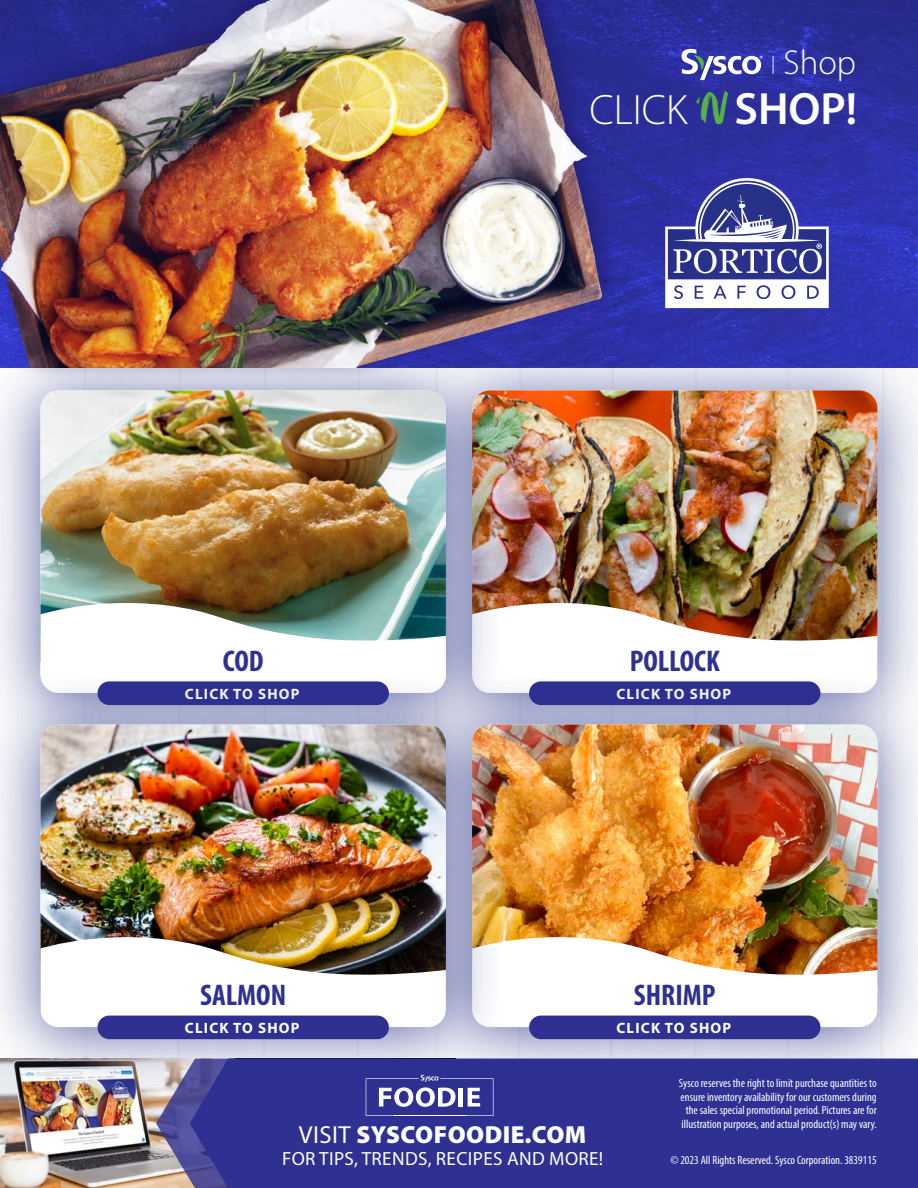
<style>
.page{position:relative;width:918px;height:1188px;background:#fff}
.page>*{position:absolute;margin:0;border:0;box-sizing:border-box;transform-origin:0 0}
.t1{font:300 42.6px "Myriad Pro";color:#fff}
.t2{font:300 34.65px "Myriad Pro";color:#fff}
.t3{font:700 condensed 30px "Myriad Pro";color:#2e3092}
.t4{font:900 24.75px "Myriad Pro";letter-spacing:.02em;color:#fff}
.t5{font:19.2px "Myriad Pro";letter-spacing:.02em;color:#fff}
.t6{font:700 15px "Myriad Pro";letter-spacing:.08em;color:#fff}
.t7{font:condensed 12px/13.5px "Myriad Pro";color:#fff;text-align:center}
.t8{font:7.5px "Myriad Pro";color:#fff}
.s1{font-family:"Zooja Pro";font-weight:400;font-size:48.3px;color:#56b146}
.s2{font-weight:600;font-size:45.45px}
.s3{font-weight:400}
</style>
<div class="page">
<img style="left:695px;top:0;width:223px;height:337px">
<svg style="left:773px;top:56px;width:1px;height:18px"></svg>
<svg style="left:695px;top:49px;width:68px;height:31px"></svg>
<img style="left:0;top:1094px;width:156px;height:94px">
<svg style="left:156px;top:1094px;width:34px;height:94px;background:#8b81a0"></svg>
<div style="left:190px;top:1094px;width:728px;height:94px;background:#2e3092"></div>
<svg style="left:366px;top:1094px;width:127px;height:22px"></svg>
<svg style="left:695px;top:138px;width:180px;height:199px;background:#2e32aa"></svg>
<svg style="left:695px;top:178px;width:134px;height:130px"></svg>
<div style="left:411px;top:337px;width:507px;height:423px;background:#263286;opacity:.75"></div>
<img style="left:506px;top:390px;width:372px;height:201px">
<img style="left:506px;top:591px;width:372px;height:80px">
<div style="left:411px;top:671px;width:507px;height:423px;background:#263286;opacity:.75"></div>
<img style="left:506px;top:725px;width:372px;height:201px">
<img style="left:506px;top:926px;width:372px;height:101px">
<div style="left:529px;top:1016px;width:291px;height:23px;background:#2e3092;border-radius:12px"></div>
<div style="left:0;top:337px;width:506px;height:423px;background:#263286;opacity:.75"></div>
<img style="left:41px;top:390px;width:405px;height:201px">
<svg style="left:41px;top:591px;width:405px;height:80px"></svg>
<div style="left:0;top:671px;width:506px;height:423px;background:#263286;opacity:.75"></div>
<img style="left:40px;top:725px;width:406px;height:300px">
<img style="left:41px;top:926px;width:405px;height:101px">
<div style="left:98px;top:1016px;width:291px;height:23px;background:#2e3092;border-radius:12px"></div>
<div style="left:0;top:0;width:627px;height:381px;background:#1f1a6b;opacity:.75"></div>
<img style="left:0;top:0;width:695px;height:367px">
<h2 class="t2" style="left:784px;top:43px;width:74px">Shop</h2>
<h3 class="t3" style="left:223px;top:643px;width:42px">COD</h3>
<p class="t6" style="left:185px;top:684px;width:116px">CLICK TO SHOP</p>
<h3 class="t3" style="left:200px;top:977px;width:87px">SALMON</h3>
<p class="t6" style="left:185px;top:1018px;width:116px">CLICK TO SHOP</p>
<h1 class="t1" style="left:590px;top:84px;width:269px">CLICK <span class="s1">‘N</span> <span class="s2">SHOP!</span></h1>
<h3 class="t3" style="left:630px;top:643px;width:92px">POLLOCK</h3>
<p class="t6" style="left:616px;top:684px;width:116px">CLICK TO SHOP</p>
<h3 class="t3" style="left:634px;top:977px;width:83px">SHRIMP</h3>
<p class="t6" style="left:616px;top:1018px;width:116px">CLICK TO SHOP</p>
<h3 class="t4" style="left:299px;top:1118px;width:289px"><span class="s3">VISIT</span> SYSCOFOODIE.COM</h3>
<h3 class="t5" style="left:282px;top:1147px;width:323px">FOR TIPS, TRENDS, RECIPES AND MORE!</h3>
<p class="t7" style="left:679px;top:1076px;width:199px">Sysco reserves the right to limit purchase quantities to ensure inventory availability for our customers during the sales special promotional period. Pictures are for illustration purposes, and actual product(s) may vary.</p>
<p class="t7" style="left:670px;top:1153px;width:208px">© 2023 All Rights Reserved. Sysco Corporation. 3839115</p>
<p class="t8" style="left:698px;top:1161px;width:180px">3788877 All Rights Reserved. Sysco Corporation. 3788877</p>
</div>
